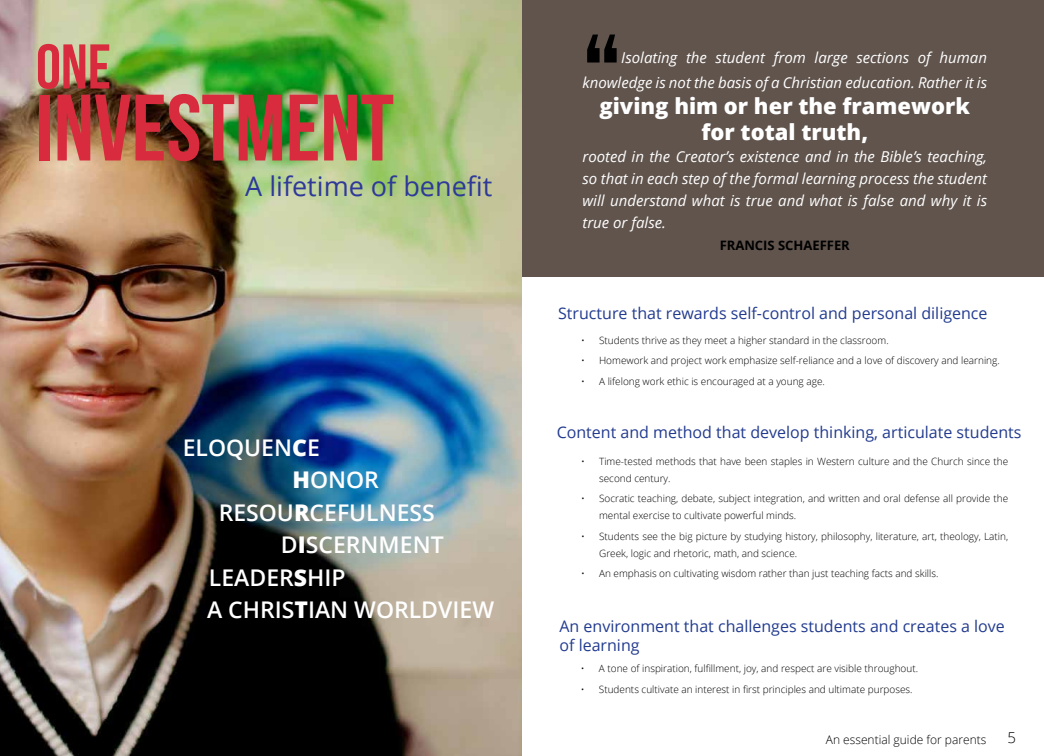
<style>
.page{position:relative;width:1044px;height:756px;background:#fff}
.page>*{position:absolute;margin:0;border:0;box-sizing:border-box;transform-origin:0 0}
.t1{font:135.7px "Bebas Neue";color:#000;scale:.86 1}
.t2{font:94px "Bebas Neue";color:#d92b3e}
.t3{font:63px "Bebas Neue";color:#d92b3e}
.t4{font:27px "Open Sans";color:#2e3999}
.t5{font:600 23px "Open Sans";color:#fff}
.t6{font:800 22px/26.4px "Open Sans";color:#fff;text-align:center}
.t7{font:16px/19.2px "Open Sans";color:#223b8f}
.t8{font:italic 15px/22px "Open Sans";color:#fff;text-align:right}
.t9{font:300 15px "Open Sans";color:#000}
.t10{font:700 13px "Open Sans";color:#000}
.t11{font:300 12px "Open Sans";color:#000}
.t12{font:300 10px/17px "Open Sans";color:#000}
.s1{font-weight:800}
</style>
<div class="page">
<img style="left:0;top:0;width:522px;height:756px">
<div style="left:522px;top:0;width:522px;height:277px;background:#60544d"></div>
<h3 class="t3" style="left:36px;top:32px;width:77px">ONE</h3>
<h2 class="t2" style="left:36px;top:76px;width:360px">INVESTMENT</h2>
<h3 class="t4" style="left:245px;top:167px;width:249px">A lifetime of benefit</h3>
<h3 class="t5" style="left:183px;top:432px;width:139px">ELOQUEN<span class="s1">C</span>E</h3>
<h3 class="t5" style="left:293px;top:464px;width:88px"><span class="s1">H</span>ONOR</h3>
<h3 class="t5" style="left:219px;top:497px;width:218px">RESOU<span class="s1">R</span>CEFULNESS</h3>
<h3 class="t5" style="left:281px;top:529px;width:164px">D<span class="s1">I</span>SCERNMENT</h3>
<h3 class="t5" style="left:209px;top:562px;width:138px">LEADER<span class="s1">S</span>HIP</h3>
<h3 class="t5" style="left:207px;top:594px;width:289px">A CHRIS<span class="s1">T</span>IAN WORLDVIEW</h3>
<h1 class="t1" style="left:582px;top:8px;width:47px">“</h1>
<h3 class="t8" style="left:582px;top:44px;width:406px;line-height:25px">Isolating the student from large sections of human knowledge is not the basis of a Christian education. Rather it is</h3>
<h3 class="t6" style="left:599px;top:92px;width:372px">giving him or her the framework for total truth,</h3>
<h3 class="t8" style="left:582px;top:145px;width:406px;text-align:justify">rooted in the Creator’s existence and in the Bible’s teaching, so that in each step of the formal learning process the student will understand what is true and what is false and why it is true or false.</h3>
<h3 class="t10" style="left:720px;top:236px;width:132px">FRANCIS SCHAEFFER</h3>
<h3 class="t7" style="left:558px;top:303px;width:431px">Structure that rewards self-control and personal diligence</h3>
<p class="t12" style="left:581px;top:331px;width:309px">• Students thrive as they meet a higher standard in the classroom.</p>
<p class="t12" style="left:581px;top:352px;width:420px">• Homework and project work emphasize self-reliance and a love of discovery and learning.</p>
<p class="t12" style="left:581px;top:373px;width:245px">• A lifelong work ethic is encouraged at a young age.</p>
<h3 class="t7" style="left:557px;top:422px;width:466px">Content and method that develop thinking, articulate students</h3>
<p class="t12" style="left:599px;top:452px;width:411px;text-indent:-18px">• Time-tested methods that have been staples in Western culture and the Church since the second century.</p>
<p class="t12" style="left:599px;top:490px;width:411px;text-indent:-18px">• Socratic teaching, debate, subject integration, and written and oral defense all provide the mental exercise to cultivate powerful minds.</p>
<p class="t12" style="left:599px;top:527px;width:411px;text-indent:-18px">• Students see the big picture by studying history, philosophy, literature, art, theology, Latin,<br>Greek, logic and rhetoric, math, and science.</p>
<p class="t12" style="left:581px;top:565px;width:359px">• An emphasis on cultivating wisdom rather than just teaching facts and skills.</p>
<h3 class="t7" style="left:559px;top:616px;width:447px">An environment that challenges students and creates a love of learning</h3>
<p class="t12" style="left:581px;top:660px;width:339px">• A tone of inspiration, fulfillment, joy, and respect are visible throughout.</p>
<p class="t12" style="left:581px;top:681px;width:333px">• Students cultivate an interest in first principles and ultimate purposes.</p>
<p class="t11" style="left:826px;top:731px;width:162px">An essential guide for parents</p>
<h3 class="t9" style="left:1008px;top:727px;width:10px">5</h3>
</div>
